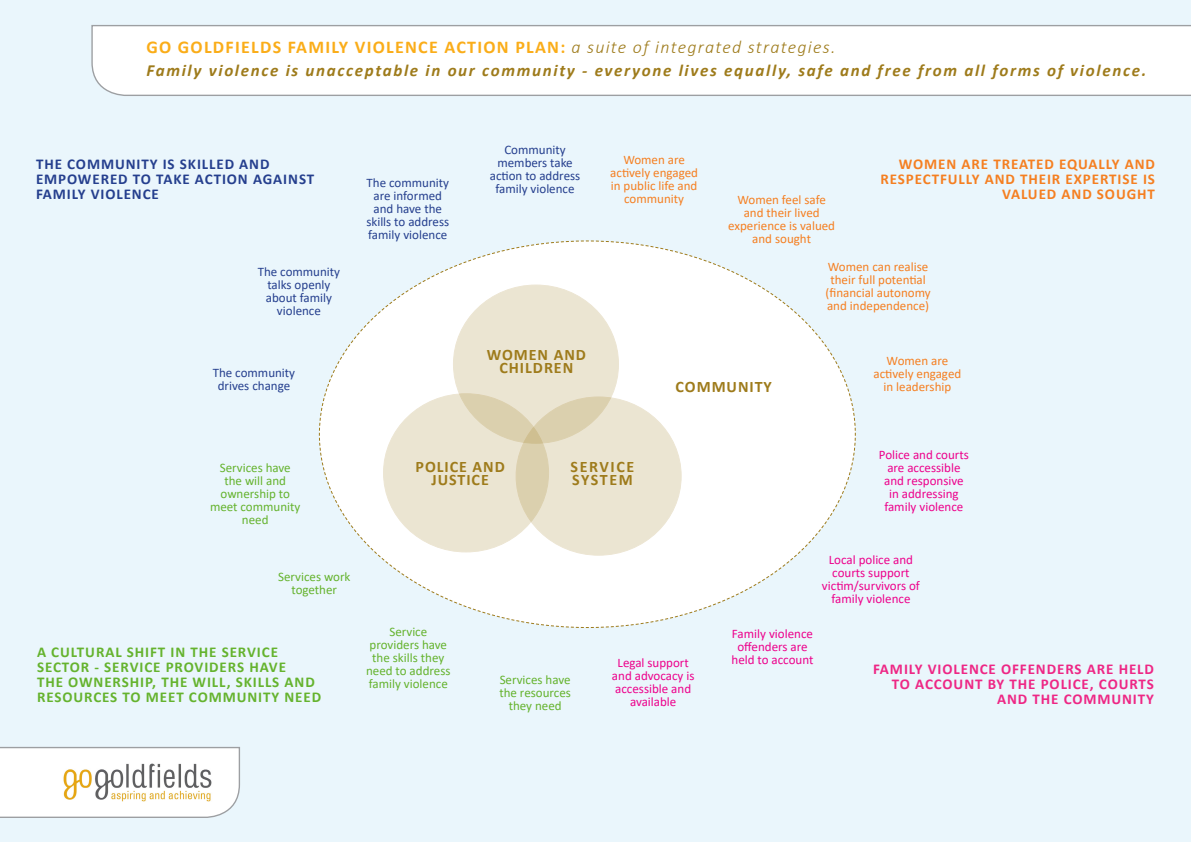
<style>
.page{position:relative;width:1191px;height:842px;background:#fff}
.page>*{position:absolute;margin:0;border:0;box-sizing:border-box;transform-origin:0 0}
.t1{font:700 18px "Calibri";letter-spacing:.07em;color:#faad19}
.t2{font:italic 700 17px "Calibri";letter-spacing:.1em;color:#9e7b1b}
.t3{font:700 16px/13px "Calibri";letter-spacing:.06em;color:#9e7b1b;text-align:center}
.t4{font:700 16px "Calibri";letter-spacing:.1em;color:#9e7b1b}
.t5{font:700 15px/15px "Calibri";letter-spacing:.06em;color:#65b32e}
.t6{font:700 15px/15px "Calibri";letter-spacing:.06em;color:#ee2785;text-align:right}
.t7{font:700 15px/15px "Calibri";letter-spacing:.06em;color:#f57f21;text-align:right}
.t8{font:700 15px/15px "Calibri";letter-spacing:.06em;color:#253f8e}
.t9{font:13px/13px "Calibri";color:#ed028c;text-align:center}
.t10{font:13px/13px "Calibri";color:#f57f21;text-align:center}
.t11{font:13px/13px "Calibri";color:#253f8e;text-align:center}
.t12{font:13px/13px "Calibri";color:#65b32e;text-align:center}
.s1{font-weight:300;font-style:italic;color:#9e7b1b}
</style>
<div class="page">
<div style="left:0;top:0;width:1191px;height:841px;background:#eaf6fc"></div>
<svg style="left:0;top:746px;width:240px;height:72px;background:#f7f7f8"></svg>
<div style="left:91px;top:25px;width:1100px;height:71px;background:#fff"></div>
<img style="left:62px;top:762px;width:151px;height:47px">
<svg style="left:318px;top:240px;width:538px;height:388px"></svg>
<div style="left:516px;top:397px;width:165px;height:158px;background:#ebe5d2;border-radius:50%"></div>
<svg style="left:383px;top:394px;width:165px;height:158px;background:#e9e2ce"></svg>
<svg style="left:453px;top:285px;width:165px;height:158px;background:#e7e0ca"></svg>
<p class="t1" style="left:146px;top:35px;width:690px">GO GOLDFIELDS FAMILY VIOLENCE ACTION PLAN: <span class="s1">a suite of integrated strategies.</span></p>
<p class="t2" style="left:146px;top:59px;width:1001px">Family violence is unacceptable in our community - everyone lives equally, safe and free from all forms of violence.</p>
<p class="t8" style="left:36px;top:156px;width:235px">THE COMMUNITY IS SKILLED AND</p>
<p class="t8" style="left:36px;top:171px;width:280px">EMPOWERED TO TAKE ACTION AGAINST<br>FAMILY VIOLENCE</p>
<p class="t11" style="left:258px;top:265px;width:84px">The community talks openly</p>
<p class="t11" style="left:266px;top:291px;width:68px">about family violence</p>
<p class="t11" style="left:366px;top:176px;width:84px">The community are informed and have the skills to address family violence</p>
<p class="t11" style="left:490px;top:143px;width:92px">Community members take action to address family violence</p>
<p class="t10" style="left:610px;top:153px;width:89px">Women are actively engaged in public life and community</p>
<p class="t7" style="left:880px;top:156px;width:276px">WOMEN ARE TREATED EQUALLY AND<br>RESPECTFULLY AND THEIR EXPERTISE IS<br>VALUED AND SOUGHT</p>
<p class="t10" style="left:728px;top:193px;width:108px">Women feel safe and their lived experience is valued and sought</p>
<p class="t10" style="left:825px;top:260px;width:107px">Women can realise their full potential (financial autonomy and independence)</p>
<p class="t3" style="left:487px;top:348px;width:101px">WOMEN AND<br>CHILDREN</p>
<p class="t11" style="left:213px;top:365px;width:84px">The community drives change</p>
<p class="t10" style="left:873px;top:354px;width:89px">Women are actively engaged in leadership</p>
<p class="t3" style="left:675px;top:380px;width:98px">COMMUNITY</p>
<p class="t12" style="left:210px;top:461px;width:92px">Services have the will and ownership to meet community need</p>
<p class="t3" style="left:415px;top:460px;width:91px">POLICE AND</p>
<p class="t3" style="left:431px;top:473px;width:59px">JUSTICE</p>
<p class="t4" style="left:570px;top:455px;width:65px">SERVICE</p>
<p class="t3" style="left:572px;top:473px;width:62px">SYSTEM</p>
<p class="t12" style="left:278px;top:570px;width:74px">Services work together</p>
<p class="t5" style="left:37px;top:644px;width:286px">A CULTURAL SHIFT IN THE SERVICE<br>SECTOR - SERVICE PROVIDERS HAVE<br>THE OWNERSHIP, THE WILL, SKILLS AND<br>RESOURCES TO MEET COMMUNITY NEED</p>
<p class="t12" style="left:389px;top:625px;width:39px">Service</p>
<p class="t12" style="left:369px;top:638px;width:79px">providers have</p>
<p class="t12" style="left:366px;top:651px;width:86px">the skills they need to address family violence</p>
<p class="t12" style="left:499px;top:672px;width:72px">Services have</p>
<p class="t12" style="left:499px;top:685px;width:73px">the resources</p>
<p class="t12" style="left:508px;top:698px;width:54px">they need</p>
<p class="t9" style="left:612px;top:656px;width:84px">Legal support and advocacy is accessible and available</p>
<p class="t9" style="left:879px;top:448px;width:92px">Police and courts are accessible and responsive in addressing family violence</p>
<p class="t9" style="left:822px;top:553px;width:99px">Local police and courts support victim/survivors of family violence</p>
<p class="t9" style="left:731px;top:627px;width:83px">Family violence offenders are held to account</p>
<p class="t6" style="left:873px;top:661px;width:282px">FAMILY VIOLENCE OFFENDERS ARE HELD<br>TO ACCOUNT BY THE POLICE, COURTS</p>
<p class="t6" style="left:997px;top:691px;width:158px">AND THE COMMUNITY</p>
</div>
